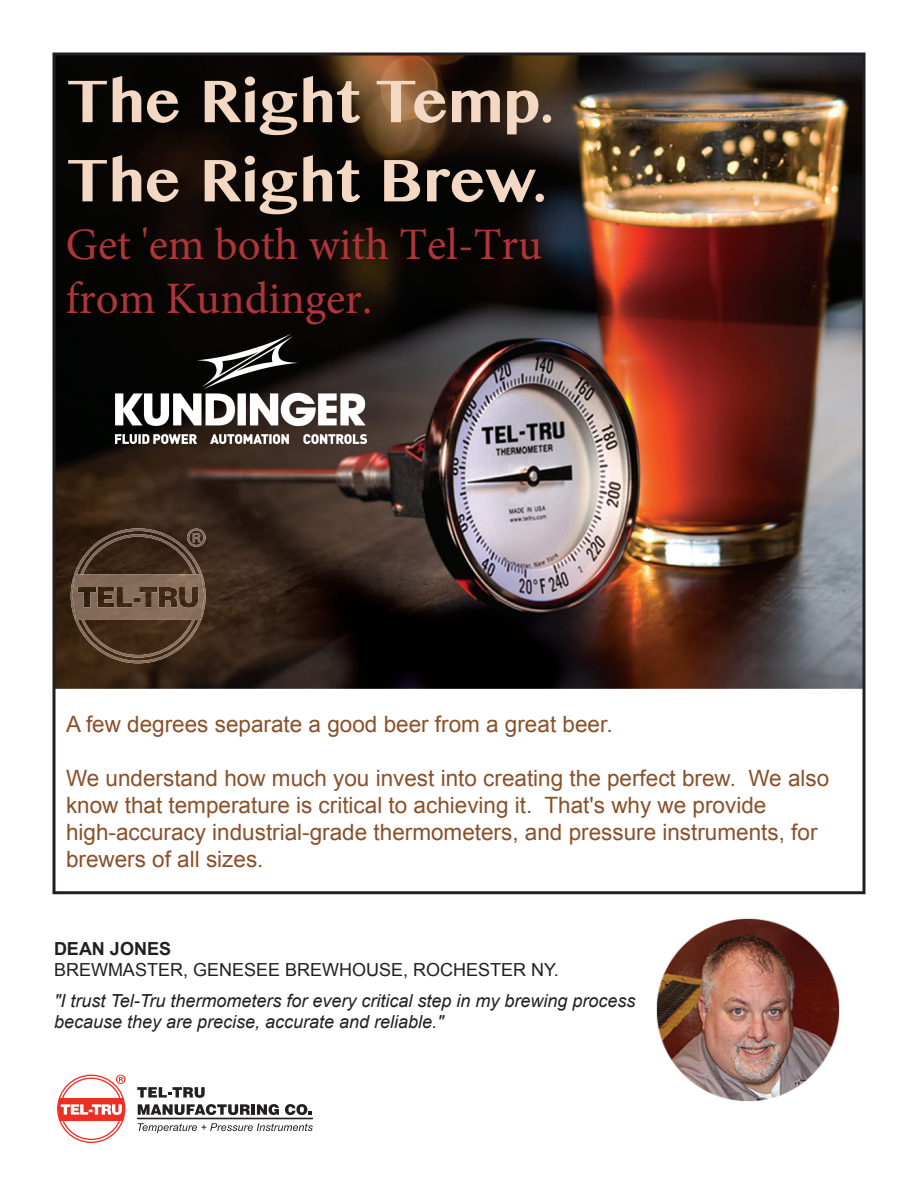
<style>
.page{position:relative;width:918px;height:1188px;background:#fff}
.page>*{position:absolute;margin:0;border:0;box-sizing:border-box;transform-origin:0 0}
.t1{font:700 66px/79.2px "Kannada MN";color:#f3d8c3}
.t2{font:45px/54px "Minion Pro";color:#ae3539}
.t3{font:22.5px/27px "Arial";color:#8a502b}
.t4{font:italic 18px/21.6px "Arial";color:#231f20}
.t5{font:18px "Arial";color:#231f20}
.t6{font:700 18px "Arial";color:#231f20}
</style>
<div class="page">
<img style="left:52px;top:52px;width:814px;height:842px">
<img style="left:656px;top:918px;width:184px;height:184px">
<img style="left:71px;top:528px;width:135px;height:135px">
<img style="left:72px;top:574px;width:132px;height:46px">
<svg style="left:165px;top:592px;width:6px;height:4px"></svg>
<img style="left:187px;top:529px;width:19px;height:18px">
<svg style="left:137px;top:1087px;width:68px;height:11px"></svg>
<svg style="left:138px;top:1104px;width:112px;height:11px"></svg>
<hr style="left:251px;top:1104px;width:4px;height:11px;background:#231f20">
<svg style="left:257px;top:1104px;width:22px;height:11px"></svg>
<svg style="left:285px;top:1104px;width:27px;height:11px"></svg>
<hr style="left:137px;top:1118px;width:176px;height:1px;background:#231f20">
<svg style="left:57px;top:1075px;width:69px;height:68px"></svg>
<svg style="left:138px;top:1123px;width:175px;height:10px"></svg>
<img style="left:116px;top:335px;width:251px;height:108px">
<h1 class="t1" style="left:66px;top:60px;width:490px">The Right Temp.<br>The Right Brew.</h1>
<h2 class="t2" style="left:66px;top:218px;width:478px">Get 'em both with Tel-Tru from Kundinger.</h2>
<p class="t3" style="left:66px;top:711px;width:548px">A few degrees separate a good beer from a great beer.</p>
<p class="t3" style="left:66px;top:765px;width:765px">We understand how much you invest into creating the perfect brew. We also know that temperature is critical to achieving it. That's why we provide high-accuracy industrial-grade thermometers, and pressure instruments, for brewers of all sizes.</p>
<p class="t6" style="left:54px;top:936px;width:119px">DEAN JONES</p>
<p class="t5" style="left:54px;top:958px;width:506px">BREWMASTER, GENESEE BREWHOUSE, ROCHESTER NY.</p>
<p class="t4" style="left:54px;top:990px;width:583px">"I trust Tel-Tru thermometers for every critical step in my brewing process because they are precise, accurate and reliable."</p>
</div>
